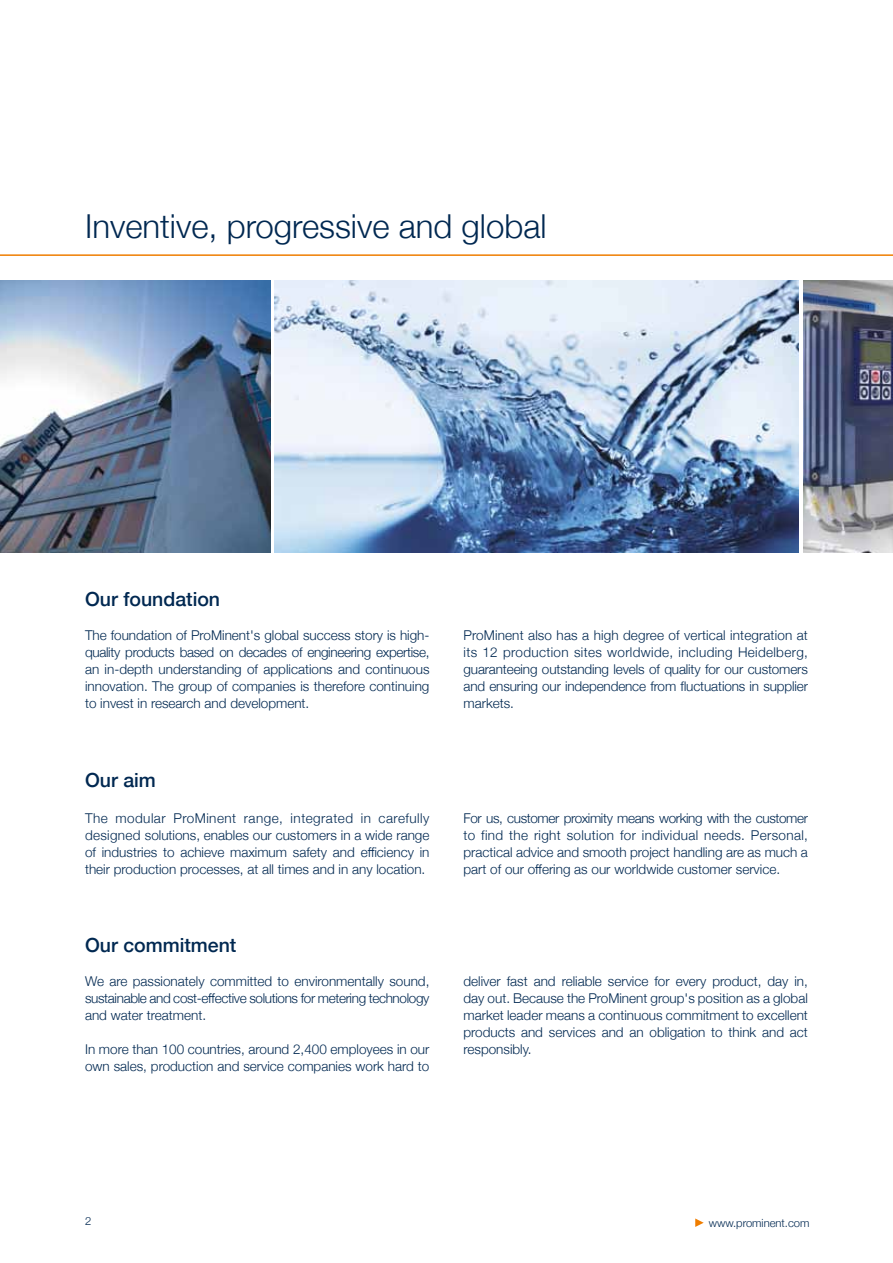
<style>
.page{position:relative;width:893px;height:1263px;background:#fff}
.page>*{position:absolute;margin:0;border:0;box-sizing:border-box;transform-origin:0 0}
.t1{font:300 33px "Helvetica Neue";color:#002851}
.t2{font:500 19.5px "Helvetica Neue";color:#002851}
.t3{font:300 13.5px/17px "Helvetica Neue";color:#002851;text-align:justify}
.t4{font:300 11.25px "Helvetica Neue";color:#002851}
</style>
<div class="page">
<svg style="left:695px;top:1218px;width:9px;height:9px"></svg>
<img style="left:275px;top:281px;width:524px;height:272px">
<img style="left:804px;top:281px;width:89px;height:272px">
<img style="left:0;top:281px;width:270px;height:272px">
<hr style="left:0;top:254px;width:893px;height:2px;background:#ef7d00">
<h1 class="t1" style="left:85px;top:200px;width:463px">Inventive, progressive and global</h1>
<h2 class="t2" style="left:85px;top:583px;width:137px">Our foundation</h2>
<p class="t3" style="left:85px;top:626px;width:346px">The foundation of ProMinent's global success story is high&shy;quality products based on decades of engineering expertise, an in-depth understanding of applications and continuous innovation. The group of companies is therefore continuing to invest in research and development.</p>
<h2 class="t2" style="left:85px;top:764px;width:72px">Our aim</h2>
<p class="t3" style="left:85px;top:809px;width:346px">The modular ProMinent range, integrated in carefully designed solutions, enables our customers in a wide range of industries to achieve maximum safety and efficiency in their production processes, at all times and in any location.</p>
<h2 class="t2" style="left:85px;top:930px;width:153px">Our commitment</h2>
<p class="t3" style="left:85px;top:972px;width:346px">We are passionately committed to environmentally sound, sustainable and cost-effective solutions for metering technology and water treatment.</p>
<p class="t3" style="left:85px;top:1040px;width:346px">In more than 100 countries, around 2,400 employees in our own sales, production and service companies work hard to</p>
<p class="t3" style="left:463px;top:626px;width:346px">ProMinent also has a high degree of vertical integration at its 12 production sites worldwide, including Heidelberg, guaranteeing outstanding levels of quality for our customers and ensuring our independence from fluctuations in supplier markets.</p>
<p class="t3" style="left:463px;top:809px;width:346px">For us, customer proximity means working with the customer to find the right solution for individual needs. Personal, practical advice and smooth project handling are as much a part of our offering as our worldwide customer service.</p>
<p class="t3" style="left:463px;top:972px;width:346px">deliver fast and reliable service for every product, day in, day out. Because the ProMinent group's position as a global market leader means a continuous commitment to excellent products and services and an obligation to think and act responsibly.</p>
<p class="t4" style="left:85px;top:1212px;width:8px">2</p>
<p class="t4" style="left:709px;top:1214px;width:102px">www.prominent.com</p>
</div>
